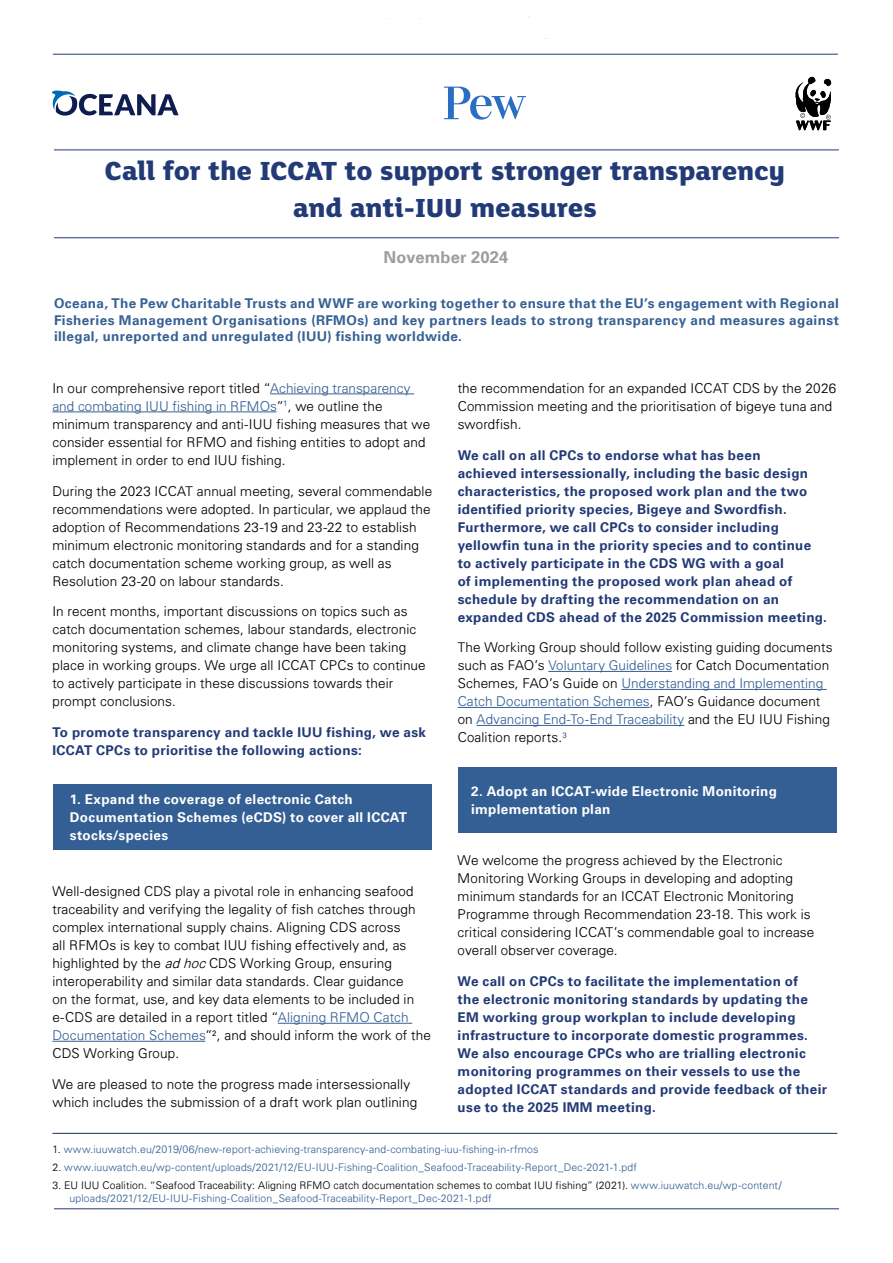
<style>
.page{position:relative;width:893px;height:1263px;background:#fff}
.page>*{position:absolute;margin:0;border:0;box-sizing:border-box;transform-origin:0 0}
.t1{font:800 28.5px/37.5px "FS Lola";color:#223a76;text-align:center}
.t2{font:700 16.5px "Univers";letter-spacing:.01em;color:#9d9d9c}
.t3{font:300 13.5px/18px "Univers";letter-spacing:.015em;color:#000}
.t4{font:700 13.5px/18px "Univers";letter-spacing:.025em;color:#223a76}
.t5{font:700 13.5px/16.2px "Univers";letter-spacing:.03em;color:#366194;text-align:justify}
.t6{font:700 13.5px/18px "Univers LT Std";letter-spacing:.025em;color:#fff}
.t7{font:300 10.5px/13.5px "Univers";letter-spacing:.02em;color:#366194}
.s1{color:#366194}
.s2{font-style:italic}
.s3{color:#000}
</style>
<div class="page">
<hr style="left:54px;top:1208px;width:785px;height:1px;background:#223a76">
<hr style="left:270px;top:394px;width:144px;height:1px;background:#366194">
<hr style="left:52px;top:412px;width:224px;height:1px;background:#366194">
<hr style="left:278px;top:1023px;width:134px;height:1px;background:#366194">
<hr style="left:52px;top:1041px;width:153px;height:1px;background:#366194">
<hr style="left:52px;top:1133px;width:785px;height:1px;background:#1b2f50">
<hr style="left:548px;top:671px;width:124px;height:1px;background:#366194">
<hr style="left:621px;top:689px;width:206px;height:1px;background:#366194">
<hr style="left:458px;top:707px;width:192px;height:1px;background:#366194">
<hr style="left:477px;top:725px;width:207px;height:1px;background:#366194">
<svg style="left:444px;top:87px;width:82px;height:33px"></svg>
<svg style="left:795px;top:76px;width:37px;height:54px"></svg>
<svg style="left:53px;top:90px;width:126px;height:26px"></svg>
<hr style="left:53px;top:54px;width:785px;height:1px;background:#223a76">
<hr style="left:54px;top:150px;width:785px;height:1px;background:#223a76">
<hr style="left:54px;top:237px;width:785px;height:1px;background:#223a76">
<div style="left:53px;top:784px;width:378px;height:65px;background:#345f94"></div>
<div style="left:458px;top:767px;width:379px;height:65px;background:#345f94"></div>
<h1 class="t1" style="left:105px;top:150px;width:682px">Call for the ICCAT to support stronger transparency and anti-IUU measures</h1>
<p class="t2" style="left:383px;top:247px;width:126px">November 2024</p>
<p class="t5" style="left:54px;top:296px;width:786px">Oceana, The Pew Charitable Trusts and WWF are working together to ensure that the EU’s engagement with Regional Fisheries Management Organisations (RFMOs) and key partners leads to strong transparency and measures against illegal, unreported and unregulated (IUU) fishing worldwide.</p>
<p class="t3" style="left:52px;top:379px;width:379px">In our comprehensive report titled “<span class="s1">Achieving transparency and combating IUU fishing in RFMOs</span>”<sup>1</sup>, we outline the minimum transparency and anti-IUU fishing measures that we consider essential for RFMO and fishing entities to adopt and implement in order to end IUU fishing.</p>
<p class="t3" style="left:52px;top:481px;width:381px">During the 2023 ICCAT annual meeting, several commendable recommendations were adopted. In particular, we applaud the adoption of Recommendations 23-19 and 23-22 to establish minimum electronic monitoring standards and for a standing catch documentation scheme working group, as well as Resolution 23-20 on labour standards.</p>
<p class="t3" style="left:52px;top:602px;width:375px">In recent months, important discussions on topics such as catch documentation schemes, labour standards, electronic monitoring systems, and climate change have been taking place in working groups. We urge all ICCAT CPCs to continue to actively participate in these discussions towards their prompt conclusions.</p>
<p class="t4" style="left:52px;top:723px;width:375px">To promote transparency and tackle IUU fishing, we ask<br>ICCAT CPCs to prioritise the following actions:</p>
<p class="t3" style="left:458px;top:379px;width:380px">the recommendation for an expanded ICCAT CDS by the 2026<br>Commission meeting and the prioritisation of bigeye tuna and swordfish.</p>
<p class="t4" style="left:458px;top:446px;width:371px">We call on all CPCs to endorse what has been<br>achieved intersessionally, including the basic design characteristics, the proposed work plan and the two identified priority species, Bigeye and Swordfish.<br>Furthermore, we call CPCs to consider including yellowfin tuna in the priority species and to continue to actively participate in the CDS WG with a goal<br>of implementing the proposed work plan ahead of schedule by drafting the recommendation on an expanded CDS ahead of the 2025 Commission meeting.</p>
<p class="t3" style="left:458px;top:638px;width:376px">The Working Group should follow existing guiding documents such as FAO’s <span class="s1">Voluntary Guidelines</span> for Catch Documentation Schemes, FAO’s Guide on <span class="s1">Understanding and Implementing Catch Documentation Schemes</span>, FAO’s Guidance document on <span class="s1">Advancing End-To-End Traceability</span> and the EU IUU Fishing Coalition reports.<sup>3</sup></p>
<p class="t6" style="left:70px;top:790px;width:339px">1. Expand the coverage of electronic Catch<br>Documentation Schemes (eCDS) to cover all ICCAT stocks/species</p>
<p class="t6" style="left:471px;top:782px;width:307px">2. Adopt an ICCAT-wide Electronic Monitoring implementation plan</p>
<p class="t3" style="left:458px;top:851px;width:358px">We welcome the progress achieved by the Electronic Monitoring Working Groups in developing and adopting minimum standards for an ICCAT Electronic Monitoring Programme through Recommendation 23-18. This work is critical considering ICCAT’s commendable goal to increase overall observer coverage.</p>
<p class="t4" style="left:458px;top:972px;width:371px">We call on CPCs to facilitate the implementation of<br>the electronic monitoring standards by updating the EM working group workplan to include developing infrastructure to incorporate domestic programmes.<br>We also encourage CPCs who are trialling electronic monitoring programmes on their vessels to use the adopted ICCAT standards and provide feedback of their use to the 2025 IMM meeting.</p>
<p class="t3" style="left:52px;top:882px;width:380px">Well-designed CDS play a pivotal role in enhancing seafood traceability and verifying the legality of fish catches through complex international supply chains. Aligning CDS across<br>all RFMOs is key to combat IUU fishing effectively and, as highlighted by the <span class="s2">ad hoc</span> CDS Working Group, ensuring interoperability and similar data standards. Clear guidance<br>on the format, use, and key data elements to be included in e-CDS are detailed in a report titled “<span class="s1">Aligning RFMO Catch Documentation Schemes</span>”<sup>2</sup>, and should inform the work of the CDS Working Group.</p>
<p class="t3" style="left:52px;top:1075px;width:366px">We are pleased to note the progress made intersessionally which includes the submission of a draft work plan outlining</p>
<p class="t7" style="left:52px;top:1142px;width:487px"><span class="s3">1.</span> www.iuuwatch.eu/2019/06/new-report-achieving-transparency-and-combating-iuu-fishing-in-rfmos</p>
<p class="t7" style="left:52px;top:1160px;width:586px"><span class="s3">2.</span> www.iuuwatch.eu/wp-content/uploads/2021/12/EU-IUU-Fishing-Coalition_Seafood-Traceability-Report_Dec-2021-1.pdf</p>
<p class="t7" style="left:69px;top:1178px;width:714px;text-indent:-17px"><span class="s3">3. EU IUU Coalition. “Seafood Traceability: Aligning RFMO catch documentation schemes to combat IUU fishing” (2021).</span> www.iuuwatch.eu/wp-content/ uploads/2021/12/EU-IUU-Fishing-Coalition_Seafood-Traceability-Report_Dec-2021-1.pdf</p>
</div>
